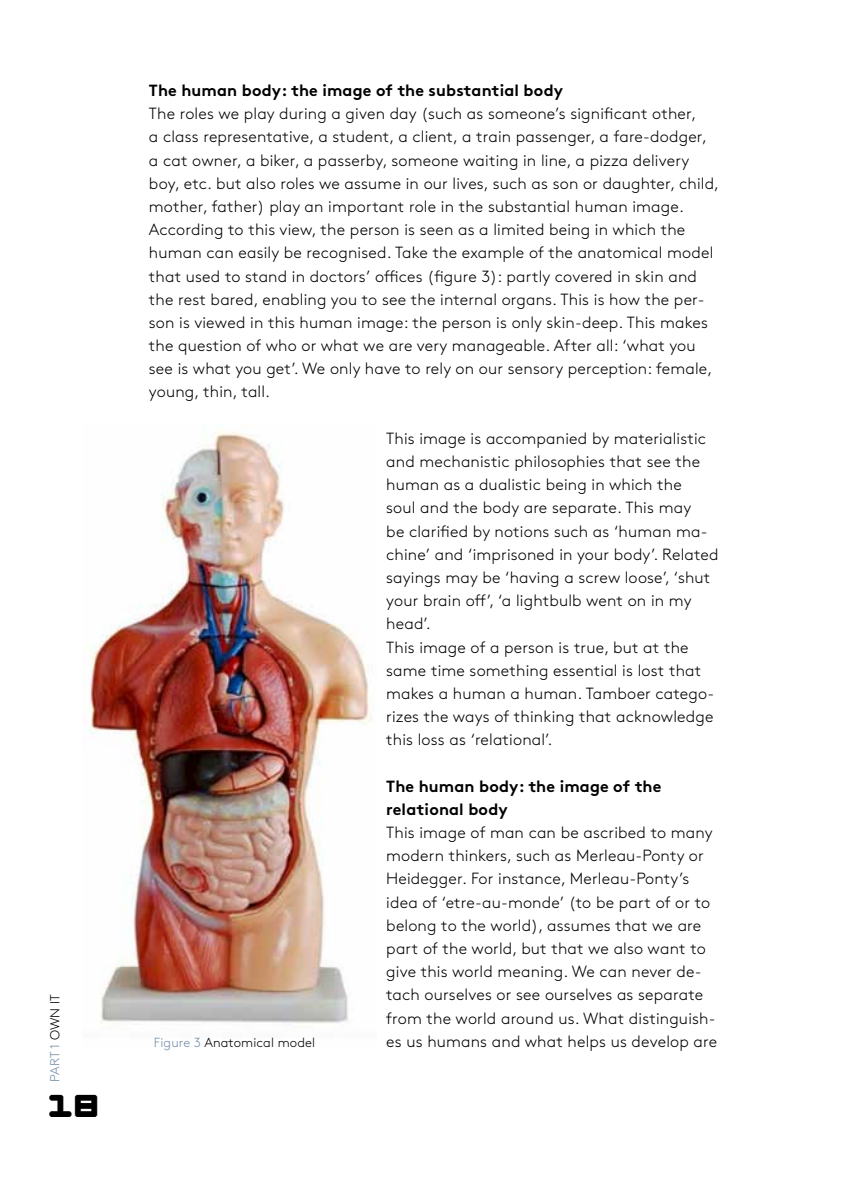
<style>
.page{position:relative;width:844px;height:1191px;background:#fff}
.page>*{position:absolute;margin:0;border:0;box-sizing:border-box;transform-origin:0 0}
.t1{font:24.5px "HKU";color:#000}
.t2{font:300 16.1px/23.1px "Brown Std";letter-spacing:.01em;color:#000}
.t3{font:700 16.1px/23.1px "Brown Std";letter-spacing:.01em;color:#000}
.t4{font:300 13.12px "Brown Std";letter-spacing:.01em;color:#000}
.t5{font:300 13.12px "Brown Std";letter-spacing:.015em;color:#748ea8}
.s1{color:#000}
.s2{color:#748ea8}
</style>
<div class="page">
<img style="left:90px;top:424px;width:282px;height:604px">
<p class="t5" style="left:48px;top:1081px;width:89px;rotate:-90deg">PART 1 <span class="s1">OWN IT</span></p>
<h1 class="t1" style="left:50px;top:1093px;width:51px">18</h1>
<p class="t3" style="left:149px;top:79px;width:415px">The human body: the image of the substantial body</p>
<p class="t2" style="left:149px;top:102px;width:571px">The roles we play during a given day (such as someone’s significant other,<br>a class representative, a student, a client, a train passenger, a fare-dodger, a cat owner, a biker, a passerby, someone waiting in line, a pizza delivery boy, etc. but also roles we assume in our lives, such as son or daughter, child, mother, father) play an important role in the substantial human image.<br>According to this view, the person is seen as a limited being in which the human can easily be recognised. Take the example of the anatomical model that used to stand in doctors’ offices (figure 3): partly covered in skin and the rest bared, enabling you to see the internal organs. This is how the per&shy;son is viewed in this human image: the person is only skin-deep. This makes the question of who or what we are very manageable. After all: ‘what you see is what you get’. We only have to rely on our sensory perception: female, young, thin, tall.</p>
<p class="t2" style="left:386px;top:427px;width:334px">This image is accompanied by materialistic and mechanistic philosophies that see the human as a dualistic being in which the<br>soul and the body are separate. This may<br>be clarified by notions such as ‘human ma&shy;chine’ and ‘imprisoned in your body’. Related sayings may be ‘having a screw loose’, ‘shut your brain off’, ‘a lightbulb went on in my head’.<br>This image of a person is true, but at the same time something essential is lost that makes a human a human. Tamboer catego&shy;rizes the ways of thinking that acknowledge this loss as ‘relational’.</p>
<p class="t3" style="left:386px;top:774px;width:276px">The human body: the image of the relational body</p>
<p class="t2" style="left:386px;top:821px;width:331px">This image of man can be ascribed to many modern thinkers, such as Merleau-Ponty or Heidegger. For instance, Merleau-Ponty’s idea of ‘etre-au-monde’ (to be part of or to belong to the world), assumes that we are part of the world, but that we also want to give this world meaning. We can never de&shy;tach ourselves or see ourselves as separate from the world around us. What distinguish-</p>
<p class="t4" style="left:154px;top:1035px;width:163px"><span class="s2">Figure 3</span> Anatomical model</p>
<p class="t2" style="left:386px;top:1030px;width:332px">es us humans and what helps us develop are</p>
</div>
